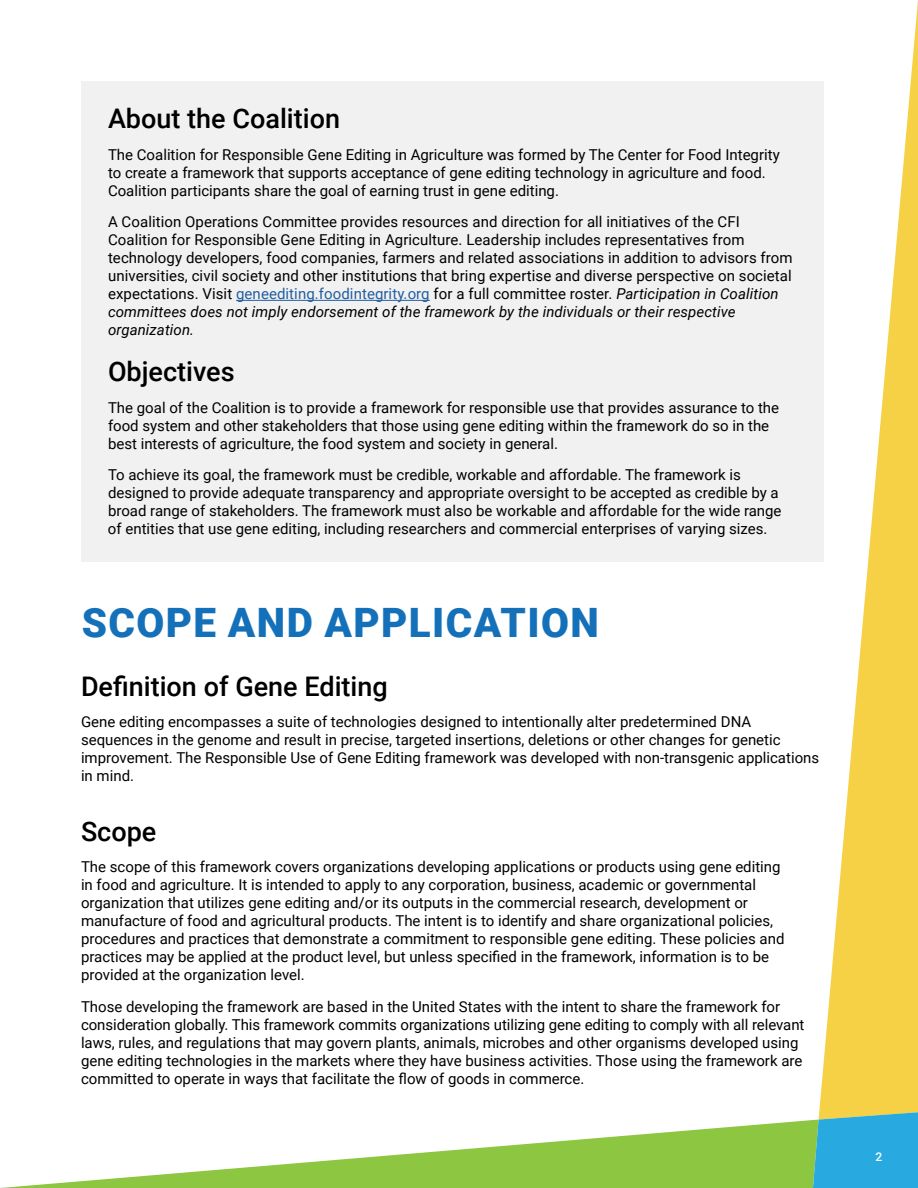
<style>
.page{position:relative;width:918px;height:1188px;background:#fff}
.page>*{position:absolute;margin:0;border:0;box-sizing:border-box;transform-origin:0 0}
.t1{font:900 40.5px "Roboto";letter-spacing:.035em;color:#1471b9}
.t2{font:500 27px "Roboto";color:#000}
.t3{font:15px/18px "Roboto";color:#000}
.t4{font:500 12px "Roboto";color:#fff}
.s1{color:#215e9e}
.s2{font-style:italic}
</style>
<div class="page">
<svg style="left:1px;top:1120px;width:812px;height:68px"></svg>
<svg style="left:819px;top:1px;width:99px;height:1111px;fill:#f6d146"></svg>
<svg style="left:813px;top:1112px;width:105px;height:76px;background:#35add6"></svg>
<div style="left:81px;top:81px;width:743px;height:480px;background:#f1f1f2"></div>
<hr style="left:236px;top:300px;width:194px;height:1px;background:#215e9e">
<h2 class="t2" style="left:108px;top:100px;width:234px">About the Coalition</h2>
<p class="t3" style="left:108px;top:145px;width:673px">The Coalition for Responsible Gene Editing in Agriculture was formed by The Center for Food Integrity to create a framework that supports acceptance of gene editing technology in agriculture and food.<br>Coalition participants share the goal of earning trust in gene editing.</p>
<p class="t3" style="left:108px;top:212px;width:686px">A Coalition Operations Committee provides resources and direction for all initiatives of the CFI Coalition for Responsible Gene Editing in Agriculture. Leadership includes representatives from technology developers, food companies, farmers and related associations in addition to advisors from universities, civil society and other institutions that bring expertise and diverse perspective on societal expectations. Visit <span class="s1">geneediting.foodintegrity.org</span> for a full committee roster. <span class="s2">Participation in Coalition committees does not imply endorsement of the framework by the individuals or their respective organization.</span></p>
<h2 class="t2" style="left:108px;top:353px;width:128px">Objectives</h2>
<p class="t3" style="left:108px;top:398px;width:673px">The goal of the Coalition is to provide a framework for responsible use that provides assurance to the food system and other stakeholders that those using gene editing within the framework do so in the best interests of agriculture, the food system and society in general.</p>
<p class="t3" style="left:108px;top:465px;width:675px">To achieve its goal, the framework must be credible, workable and affordable. The framework is designed to provide adequate transparency and appropriate oversight to be accepted as credible by a broad range of stakeholders. The framework must also be workable and affordable for the wide range of entities that use gene editing, including researchers and commercial enterprises of varying sizes.</p>
<h1 class="t1" style="left:82px;top:594px;width:519px">SCOPE AND APPLICATION</h1>
<h2 class="t2" style="left:81px;top:667px;width:308px">Definition of Gene Editing</h2>
<p class="t3" style="left:81px;top:713px;width:740px">Gene editing encompasses a suite of technologies designed to intentionally alter predetermined DNA sequences in the genome and result in precise, targeted insertions, deletions or other changes for genetic improvement. The Responsible Use of Gene Editing framework was developed with non-transgenic applications in mind.</p>
<h2 class="t2" style="left:81px;top:812px;width:77px">Scope</h2>
<p class="t3" style="left:81px;top:857px;width:705px">The scope of this framework covers organizations developing applications or products using gene editing in food and agriculture. It is intended to apply to any corporation, business, academic or governmental organization that utilizes gene editing and/or its outputs in the commercial research, development or manufacture of food and agricultural products. The intent is to identify and share organizational policies, procedures and practices that demonstrate a commitment to responsible gene editing. These policies and practices may be applied at the product level, but unless specified in the framework, information is to be provided at the organization level.</p>
<p class="t3" style="left:81px;top:997px;width:725px">Those developing the framework are based in the United States with the intent to share the framework for consideration globally. This framework commits organizations utilizing gene editing to comply with all relevant laws, rules, and regulations that may govern plants, animals, microbes and other organisms developed using gene editing technologies in the markets where they have business activities. Those using the framework are committed to operate in ways that facilitate the flow of goods in commerce.</p>
<p class="t4" style="left:876px;top:1149px;width:8px">2</p>
</div>
